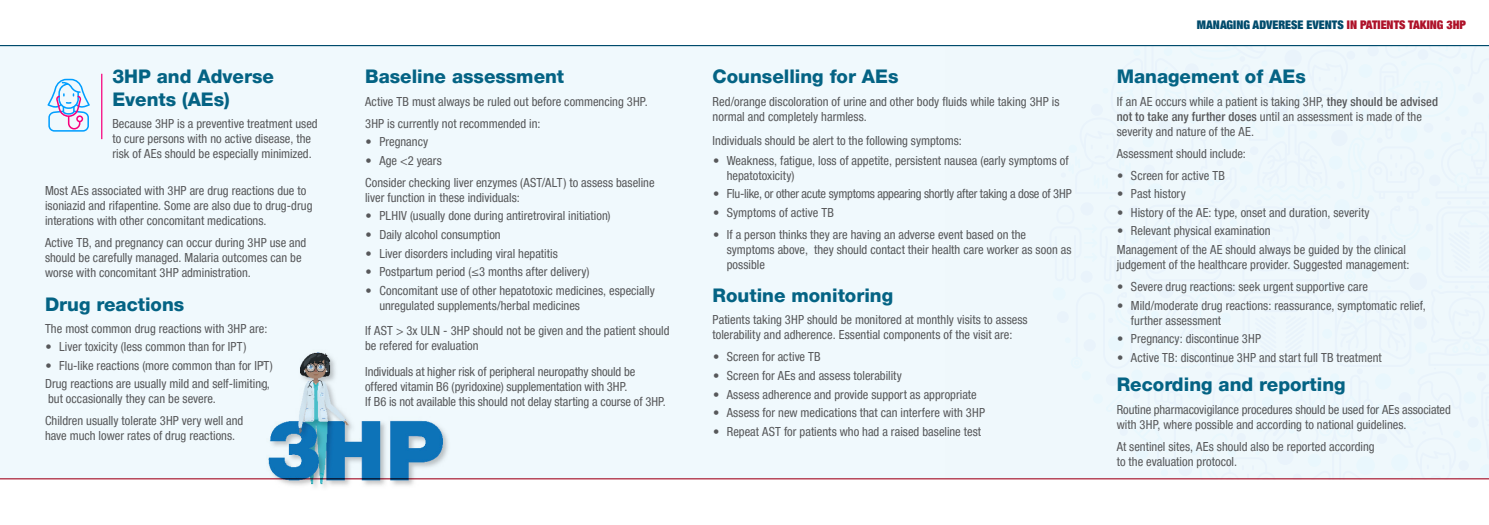
<style>
.page{position:relative;width:1489px;height:525px;background:#fff}
.page>*{position:absolute;margin:0;border:0;box-sizing:border-box;transform-origin:0 0}
.t1{font:800 18.75px/22.5px "Helvetica Neue LT Pro";color:#046384}
.t2{font:condensed 12.5px/15px "Helvetica Neue LT Pro";color:#57585a}
.t3{font:900 condensed 11.88px "Helvetica Neue LT Pro";color:#004b6c}
.s1{color:#ae1229}
.s2{font-weight:500}
</style>
<div class="page">
<hr style="left:0;top:45px;width:1488px;height:1px;background:#004b6c">
<hr style="left:0;top:478px;width:1488px;height:1px;background:#ae1229">
<div style="left:0;top:46px;width:1488px;height:432px;background:#f0f9fd"></div>
<img style="left:263px;top:352px;width:190px;height:135px">
<svg style="left:47px;top:79px;width:43px;height:53px"></svg>
<hr style="left:101px;top:74px;width:1px;height:65px;background:#f7007d">
<h1 class="t1" style="left:112px;top:65px;width:163px">3HP and Adverse<br>Events (AEs)</h1>
<p class="t2" style="left:112px;top:116px;width:207px">Because 3HP is a preventive treatment used to cure persons with no active disease, the risk of AEs should be especially minimized.</p>
<p class="t2" style="left:45px;top:183px;width:269px">Most AEs associated with 3HP are drug reactions due to isoniazid and rifapentine. Some are also due to drug-drug interations with other concomitant medications.</p>
<p class="t2" style="left:45px;top:235px;width:263px">Active TB, and pregnancy can occur during 3HP use and should be carefully managed. Malaria outcomes can be worse with concomitant 3HP administration.</p>
<h1 class="t1" style="left:45px;top:292px;width:141px">Drug reactions</h1>
<p class="t2" style="left:45px;top:320px;width:224px">The most common drug reactions with 3HP are:</p>
<p class="t2" style="left:45px;top:339px;width:202px">• Liver toxicity (less common than for IPT)</p>
<p class="t2" style="left:45px;top:356px;width:229px;line-height:18.5px">• Flu-like reactions (more common than for IPT)<br>Drug reactions are usually mild and self-limiting,</p>
<p class="t2" style="left:45px;top:387px;width:200px;line-height:22.1px">but occasionally they can be severe.<br>Children usually tolerate 3HP very well and</p>
<p class="t2" style="left:45px;top:428px;width:192px">have much lower rates of drug reactions.</p>
<h1 class="t1" style="left:365px;top:65px;width:201px">Baseline assessment</h1>
<p class="t2" style="left:365px;top:90px;width:284px;line-height:22.1px">Active TB must always be ruled out before commencing 3HP.<br>3HP is currently not recommended in:</p>
<p class="t2" style="left:365px;top:134px;width:64px">• Pregnancy</p>
<p class="t2" style="left:365px;top:149px;width:291px;line-height:22.1px">• Age &lt;2 years<br>Consider checking liver enzymes (AST/ALT) to assess baseline</p>
<p class="t2" style="left:365px;top:190px;width:156px">liver function in these individuals:</p>
<p class="t2" style="left:365px;top:208px;width:246px">• PLHIV (usually done during antiretroviral initiation)</p>
<p class="t2" style="left:365px;top:227px;width:137px">• Daily alcohol consumption</p>
<p class="t2" style="left:365px;top:245px;width:194px">• Liver disorders including viral hepatitis</p>
<p class="t2" style="left:365px;top:264px;width:225px">• Postpartum period (≤3 months after delivery)</p>
<p class="t2" style="left:379px;top:282px;width:277px;text-indent:-14px">• Concomitant use of other hepatotoxic medicines, especially unregulated supplements/herbal medicines</p>
<p class="t2" style="left:365px;top:323px;width:306px">If AST &gt; 3x ULN - 3HP should not be given and the patient should be refered for evaluation</p>
<p class="t2" style="left:365px;top:364px;width:302px">Individuals at higher risk of peripheral neuropathy should be offered vitamin B6 (pyridoxine) supplementation with 3HP.<br>If B6 is not available this should not delay starting a course of 3HP.</p>
<h1 class="t1" style="left:712px;top:65px;width:187px">Counselling for AEs</h1>
<p class="t2" style="left:712px;top:93px;width:348px">Red/orange discoloration of urine and other body fluids while taking 3HP is normal and completely harmless.</p>
<p class="t2" style="left:712px;top:133px;width:251px">Individuals should be alert to the following symptoms:</p>
<p class="t2" style="left:726px;top:153px;width:343px;text-indent:-14px">• Weakness, fatigue, loss of appetite, persistent nausea (early symptoms of hepatotoxicity)</p>
<p class="t2" style="left:713px;top:186px;width:360px">• Flu-like, or other acute symptoms appearing shortly after taking a dose of 3HP</p>
<p class="t2" style="left:713px;top:205px;width:122px">• Symptoms of active TB</p>
<p class="t2" style="left:726px;top:227px;width:346px;text-indent:-14px">• If a person thinks they are having an adverse event based on the symptoms above, they should contact their health care worker as soon as possible</p>
<h1 class="t1" style="left:712px;top:284px;width:182px">Routine monitoring</h1>
<p class="t2" style="left:712px;top:312px;width:316px">Patients taking 3HP should be monitored at monthly visits to assess tolerability and adherence. Essential components of the visit are:</p>
<p class="t2" style="left:713px;top:349px;width:109px">• Screen for active TB</p>
<p class="t2" style="left:713px;top:368px;width:190px">• Screen for AEs and assess tolerability</p>
<p class="t2" style="left:713px;top:386px;width:265px">• Assess adherence and provide support as appropriate</p>
<p class="t2" style="left:713px;top:405px;width:273px">• Assess for new medications that can interfere with 3HP</p>
<p class="t2" style="left:713px;top:423px;width:270px">• Repeat AST for patients who had a raised baseline test</p>
<p class="t3" style="left:1196px;top:17px;width:271px">MANAGING ADVERESE EVENTS <span class="s1">IN PATIENTS TAKING 3HP</span></p>
<h1 class="t1" style="left:1116px;top:65px;width:190px">Management of AEs</h1>
<p class="t2" style="left:1116px;top:93px;width:323px">If an AE occurs while a patient is taking 3HP, <span class="s2">they should be advised not to take any further doses</span> until an assessment is made of the severity and nature of the AE.</p>
<p class="t2" style="left:1116px;top:145px;width:131px">Assessment should include:</p>
<p class="t2" style="left:1117px;top:168px;width:109px">• Screen for active TB</p>
<p class="t2" style="left:1117px;top:186px;width:70px">• Past history</p>
<p class="t2" style="left:1117px;top:205px;width:254px">• History of the AE: type, onset and duration, severity</p>
<p class="t2" style="left:1116px;top:221px;width:291px;line-height:18.5px">• Relevant physical examination<br>Management of the AE should always be guided by the clinical</p>
<p class="t2" style="left:1116px;top:257px;width:294px">judgement of the healthcare provider. Suggested management:</p>
<p class="t2" style="left:1117px;top:279px;width:252px">• Severe drug reactions: seek urgent supportive care</p>
<p class="t2" style="left:1130px;top:297px;width:296px;text-indent:-14px">• Mild/moderate drug reactions: reassurance, symptomatic relief, further assessment</p>
<p class="t2" style="left:1117px;top:331px;width:145px">• Pregnancy: discontinue 3HP</p>
<p class="t2" style="left:1117px;top:349px;width:266px">• Active TB: discontinue 3HP and start full TB treatment</p>
<h1 class="t1" style="left:1116px;top:373px;width:230px">Recording and reporting</h1>
<p class="t2" style="left:1116px;top:401px;width:335px">Routine pharmacovigilance procedures should be used for AEs associated with 3HP, where possible and according to national guidelines.</p>
<p class="t2" style="left:1116px;top:438px;width:259px">At sentinel sites, AEs should also be reported according to the evaluation protocol.</p>
</div>
